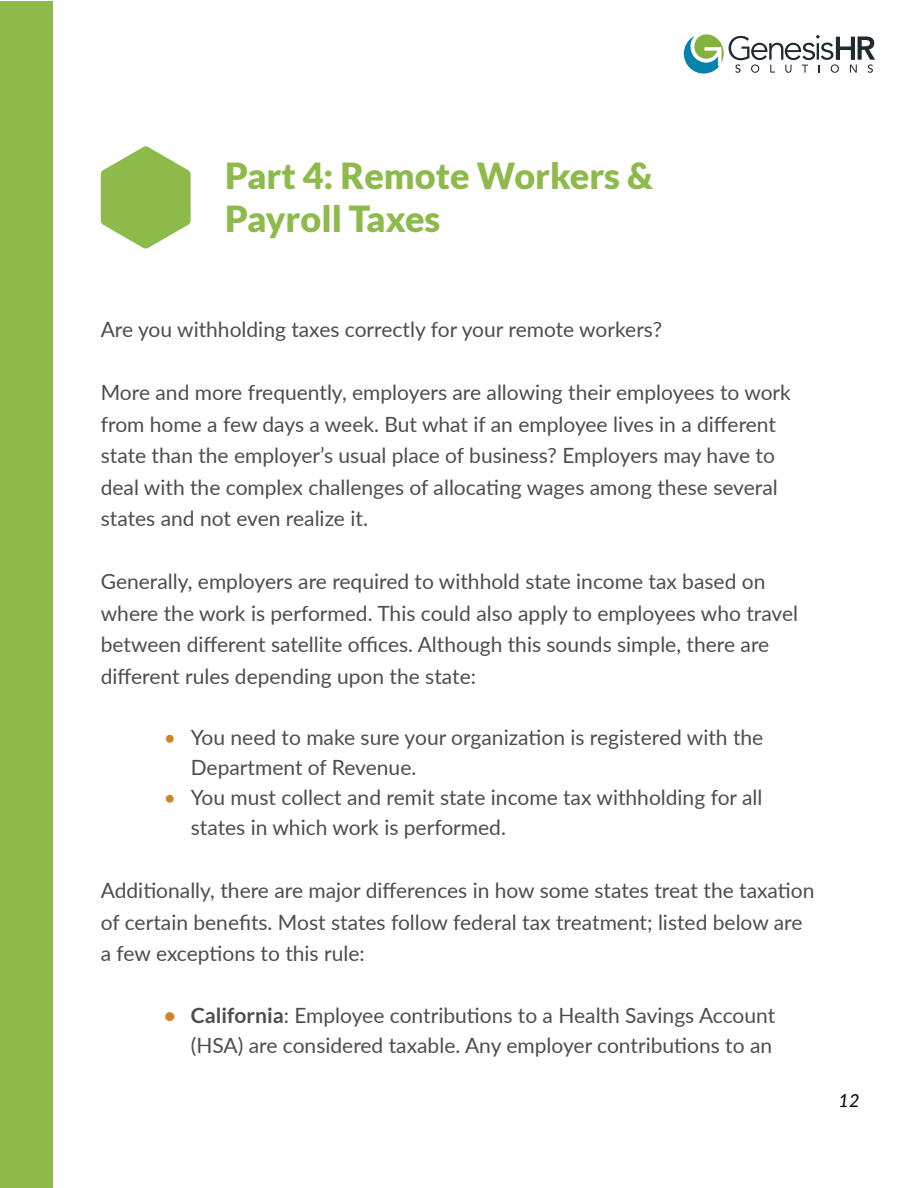
<style>
.page{position:relative;width:918px;height:1188px;background:#fff}
.page>*{position:absolute;margin:0;border:0;box-sizing:border-box;transform-origin:0 0}
.t1{font:900 36px/43.2px "Lato";color:#8dba4b}
.t2{font:21px/31.5px "Lato";color:#4d4d4f}
.t3{font:italic 18px "Lato";color:#000}
.s1{color:#d08329}
.s2{font-weight:700;color:#d08329}
.s3{font-weight:700}
</style>
<div class="page">
<svg style="left:684px;top:34px;width:191px;height:40px"></svg>
<div style="left:1px;top:1px;width:52px;height:1186px;background:#8dba4b"></div>
<svg style="left:101px;top:146px;width:90px;height:103px"></svg>
<h1 class="t1" style="left:225px;top:154px;width:430px">Part 4: Remote Workers &amp;<br>Payroll Taxes</h1>
<p class="t2" style="left:101px;top:313px;width:563px">Are you withholding taxes correctly for your remote workers?</p>
<p class="t2" style="left:101px;top:376px;width:692px">More and more frequently, employers are allowing their employees to work from home a few days a week. But what if an employee lives in a different state than the employer’s usual place of business? Employers may have to deal with the complex challenges of allocating wages among these several states and not even realize it.</p>
<p class="t2" style="left:101px;top:565px;width:699px">Generally, employers are required to withhold state income tax based on where the work is performed. This could also apply to employees who travel between different satellite offices. Although this sounds simple, there are different rules depending upon the state:</p>
<p class="t2" style="left:191px;top:722px;width:574px;line-height:30px;text-indent:-27px"><span class="s1">•</span> You need to make sure your organization is registered with the<br>Department of Revenue.</p>
<p class="t2" style="left:191px;top:782px;width:573px;line-height:30px;text-indent:-27px"><span class="s1">•</span> You must collect and remit state income tax withholding for all states in which work is performed.</p>
<p class="t2" style="left:101px;top:874px;width:715px">Additionally, there are major differences in how some states treat the taxation of certain benefits. Most states follow federal tax treatment; listed below are a few exceptions to this rule:</p>
<p class="t2" style="left:164px;top:999px;width:613px;line-height:30px;text-align:right"><span class="s2">•</span> <span class="s3">California</span>: Employee contributions to a Health Savings Account (HSA) are considered taxable. Any employer contributions to an</p>
<p class="t3" style="left:839px;top:1088px;width:22px">12</p>
</div>
